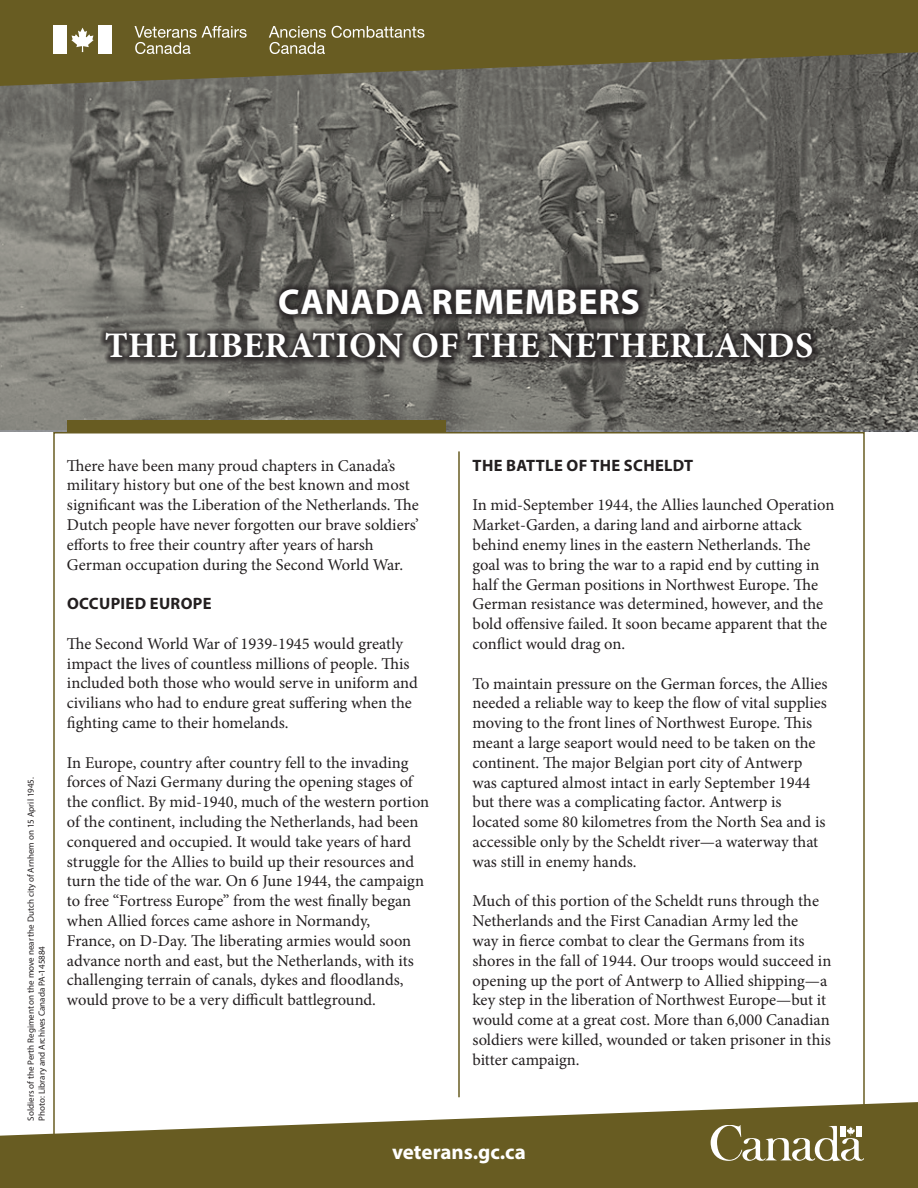
<style>
.page{position:relative;width:918px;height:1188px;background:#fff}
.page>*{position:absolute;margin:0;border:0;box-sizing:border-box;transform-origin:0 0}
.t1{font:700 36px "Minion Pro";letter-spacing:.01em;color:#fff}
.t2{font:700 36px "Myriad Pro";letter-spacing:.02em;color:#fff}
.t3{font:700 21px "Myriad Pro";color:#fff}
.t4{font:16.5px/19.8px "Minion Pro";color:#231f20}
.t5{font:700 16.5px "Myriad Pro";letter-spacing:.02em;color:#231f20}
.t6{font:9px "Myriad Pro";color:#231f20}
</style>
<div class="page">
<img style="left:0;top:86px;width:918px;height:346px">
<svg style="left:0;top:0;width:918px;height:86px;background:#685e30"></svg>
<svg style="left:0;top:1102px;width:918px;height:86px;fill:#685c22"></svg>
<div style="left:67px;top:421px;width:379px;height:11px;background:#685c22"></div>
<svg style="left:135px;top:26px;width:112px;height:28px;background:#857b4d"></svg>
<svg style="left:332px;top:26px;width:92px;height:12px"></svg>
<svg style="left:269px;top:26px;width:57px;height:28px;background:#8e855a"></svg>
<div style="left:53px;top:26px;width:14px;height:28px;background:#fff"></div>
<div style="left:98px;top:26px;width:14px;height:28px;background:#fff"></div>
<svg style="left:71px;top:28px;width:23px;height:24px"></svg>
<svg style="left:711px;top:1125px;width:153px;height:36px"></svg>
<div style="left:99px;top:283px;width:720px;height:82px;background:#231f20;opacity:.75"></div>
<hr style="left:458px;top:451px;width:2px;height:646px;background:#685c22">
<p class="t2" style="left:278px;top:279px;width:363px">CANADA REMEMBERS</p>
<p class="t1" style="left:105px;top:321px;width:710px">THE LIBERATION OF THE NETHERLANDS</p>
<p class="t6" style="left:25px;top:1120px;width:345px;rotate:-90deg">Soldiers of the Perth Regiment on the move near the Dutch city of Arnhem on 15 April 1945.</p>
<p class="t6" style="left:36px;top:1120px;width:176px;rotate:-90deg">Photo: Library and Archives Canada PA-145884</p>
<p class="t4" style="left:67px;top:455px;width:353px">There have been many proud chapters in Canada’s military history but one of the best known and most significant was the Liberation of the Netherlands. The Dutch people have never forgotten our brave soldiers’ efforts to free their country after years of harsh German occupation during the Second World War.</p>
<p class="t5" style="left:67px;top:593px;width:146px">OCCUPIED EUROPE</p>
<p class="t4" style="left:67px;top:634px;width:352px">The Second World War of 1939-1945 would greatly impact the lives of countless millions of people. This included both those who would serve in uniform and civilians who had to endure great suffering when the fighting came to their homelands.</p>
<p class="t4" style="left:67px;top:752px;width:364px">In Europe, country after country fell to the invading forces of Nazi Germany during the opening stages of the conflict. By mid-1940, much of the western portion of the continent, including the Netherlands, had been conquered and occupied. It would take years of hard struggle for the Allies to build up their resources and turn the tide of the war. On 6 June 1944, the campaign to free “Fortress Europe” from the west finally began when Allied forces came ashore in Normandy,<br>France, on D-Day. The liberating armies would soon advance north and east, but the Netherlands, with its challenging terrain of canals, dykes and floodlands, would prove to be a very difficult battleground.</p>
<p class="t5" style="left:473px;top:455px;width:222px">THE BATTLE OF THE SCHELDT</p>
<p class="t4" style="left:472px;top:495px;width:363px">In mid-September 1944, the Allies launched Operation Market-Garden, a daring land and airborne attack behind enemy lines in the eastern Netherlands. The goal was to bring the war to a rapid end by cutting in half the German positions in Northwest Europe. The German resistance was determined, however, and the bold offensive failed. It soon became apparent that the conflict would drag on.</p>
<p class="t4" style="left:472px;top:674px;width:357px">To maintain pressure on the German forces, the Allies needed a reliable way to keep the flow of vital supplies moving to the front lines of Northwest Europe. This meant a large seaport would need to be taken on the continent. The major Belgian port city of Antwerp was captured almost intact in early September 1944 but there was a complicating factor. Antwerp is located some 80 kilometres from the North Sea and is accessible only by the Scheldt river—a waterway that was still in enemy hands.</p>
<p class="t4" style="left:472px;top:891px;width:360px">Much of this portion of the Scheldt runs through the Netherlands and the First Canadian Army led the<br>way in fierce combat to clear the Germans from its shores in the fall of 1944. Our troops would succeed in opening up the port of Antwerp to Allied shipping—a key step in the liberation of Northwest Europe—but it would come at a great cost. More than 6,000 Canadian soldiers were killed, wounded or taken prisoner in this bitter campaign.</p>
<p class="t3" style="left:392px;top:1139px;width:135px">veterans.gc.ca</p>
</div>
